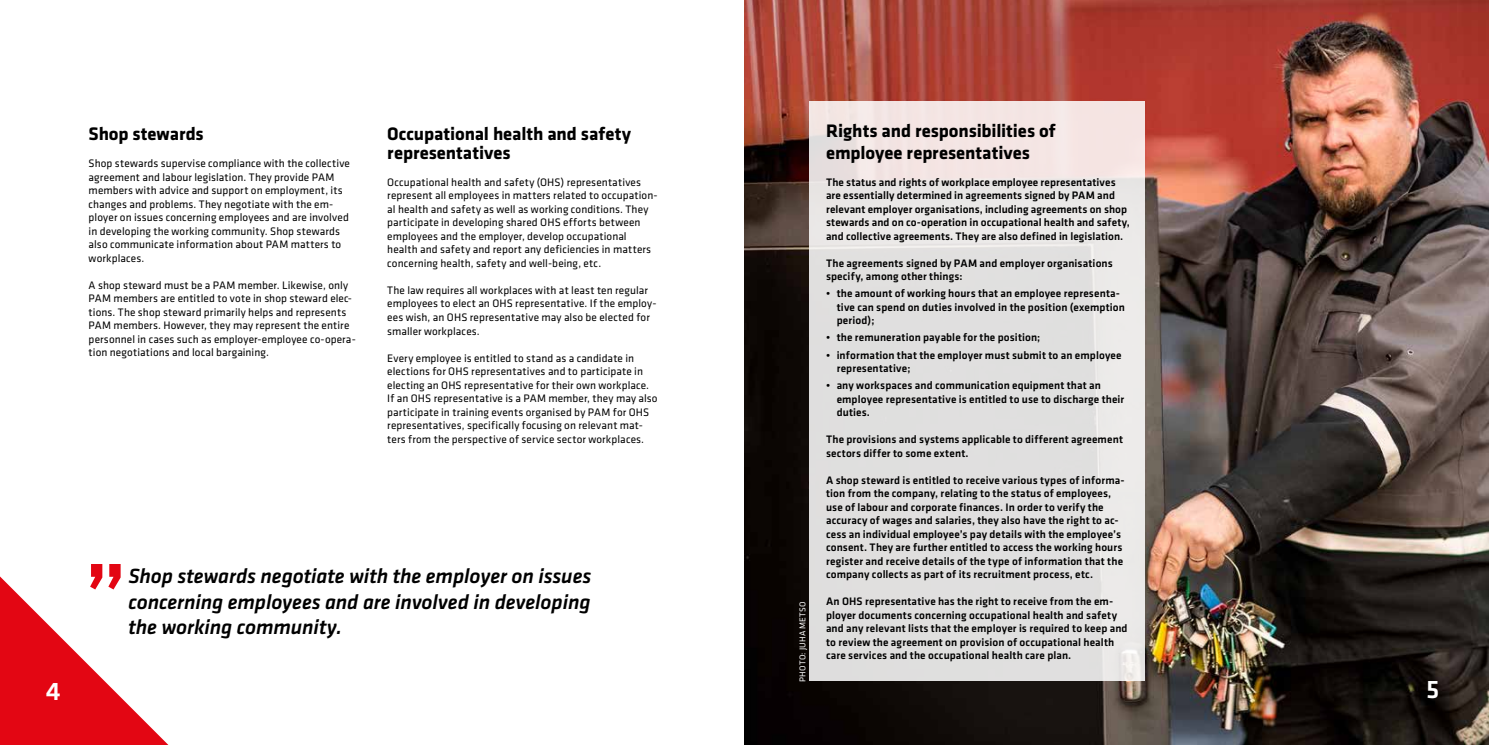
<style>
.page{position:relative;width:1489px;height:745px;background:#fff}
.page>*{position:absolute;margin:0;border:0;box-sizing:border-box;transform-origin:0 0}
.t1{font:500 91.25px "Klavika";color:#e30613}
.t2{font:500 26.25px "Klavika";color:#fff}
.t3{font:italic 500 21.25px/25.5px "Klavika";letter-spacing:-.005em;color:#000}
.t4{font:700 18.75px/18.8px "Klavika";letter-spacing:-.005em;color:#000}
.t5{font:500 11.25px/13.5px "Klavika";letter-spacing:.01em;color:#000}
.t6{font:11.25px/13.5px "Klavika";letter-spacing:.01em;color:#000}
.t7{font:8.75px "Klavika";letter-spacing:.035em;color:#fff}
</style>
<div class="page">
<svg style="left:0;top:576px;width:168px;height:168px"></svg>
<img style="left:744px;top:0;width:744px;height:744px">
<div style="left:809px;top:101px;width:335px;height:579px;background:linear-gradient(to bottom,#ede5e4,#dcdfde)"></div>
<h3 class="t4" style="left:89px;top:123px;width:117px">Shop stewards</h3>
<p class="t6" style="left:89px;top:156px;width:263px">Shop stewards supervise compliance with the collective agreement and labour legislation. They provide PAM members with advice and support on employment, its changes and problems. They negotiate with the em&shy;ployer on issues concerning employees and are involved in developing the working community. Shop stewards also communicate information about PAM matters to workplaces.</p>
<p class="t6" style="left:89px;top:278px;width:269px">A shop steward must be a PAM member. Likewise, only PAM members are entitled to vote in shop steward elec&shy;tions. The shop steward primarily helps and represents PAM members. However, they may represent the entire personnel in cases such as employer-employee co-opera&shy;tion negotiations and local bargaining.</p>
<h3 class="t4" style="left:387px;top:123px;width:245px">Occupational health and safety representatives</h3>
<p class="t6" style="left:387px;top:175px;width:272px">Occupational health and safety (OHS) representatives represent all employees in matters related to occupation&shy;al health and safety as well as working conditions. They participate in developing shared OHS efforts between employees and the employer, develop occupational health and safety and report any deficiencies in matters concerning health, safety and well-being, etc.</p>
<p class="t6" style="left:387px;top:283px;width:271px">The law requires all workplaces with at least ten regular employees to elect an OHS representative. If the employ&shy;ees wish, an OHS representative may also be elected for smaller workplaces.</p>
<p class="t6" style="left:387px;top:350px;width:272px">Every employee is entitled to stand as a candidate in elections for OHS representatives and to participate in electing an OHS representative for their own workplace.<br>If an OHS representative is a PAM member, they may also participate in training events organised by PAM for OHS representatives, specifically focusing on relevant mat&shy;ters from the perspective of service sector workplaces.</p>
<h2 class="t2" style="left:46px;top:673px;width:16px">4</h2>
<h1 class="t1" style="left:84px;top:534px;width:45px">”</h1>
<h3 class="t3" style="left:128px;top:562px;width:464px">Shop stewards negotiate with the employer on issues concerning employees and are involved in developing</h3>
<h3 class="t3" style="left:128px;top:613px;width:215px">the working community.</h3>
<p class="t7" style="left:796px;top:681px;width:82px;rotate:-90deg">PHOTO: JUHA METSO</p>
<h3 class="t4" style="left:826px;top:120px;width:231px;line-height:21.2px">Rights and responsibilities of employee representatives</h3>
<p class="t5" style="left:826px;top:175px;width:305px">The status and rights of workplace employee representatives are essentially determined in agreements signed by PAM and relevant employer organisations, including agreements on shop stewards and on co-operation in occupational health and safety, and collective agreements. They are also defined in legislation.</p>
<p class="t5" style="left:826px;top:256px;width:288px">The agreements signed by PAM and employer organisations specify, among other things:</p>
<p class="t5" style="left:836px;top:286px;width:290px;text-indent:-11px">• the amount of working hours that an employee representa&shy;tive can spend on duties involved in the position (exemption period);</p>
<p class="t5" style="left:826px;top:330px;width:216px">• the remuneration payable for the position;</p>
<p class="t5" style="left:836px;top:347px;width:286px;text-indent:-11px">• information that the employer must submit to an employee representative;</p>
<p class="t5" style="left:836px;top:378px;width:289px;text-indent:-11px">• any workspaces and communication equipment that an employee representative is entitled to use to discharge their duties.</p>
<p class="t5" style="left:826px;top:432px;width:298px">The provisions and systems applicable to different agreement sectors differ to some extent.</p>
<p class="t5" style="left:826px;top:472px;width:300px">A shop steward is entitled to receive various types of informa&shy;tion from the company, relating to the status of employees, use of labour and corporate finances. In order to verify the accuracy of wages and salaries, they also have the right to ac&shy;cess an individual employee’s pay details with the employee’s consent. They are further entitled to access the working hours register and receive details of the type of information that the company collects as part of its recruitment process, etc.</p>
<p class="t5" style="left:826px;top:594px;width:303px">An OHS representative has the right to receive from the em&shy;ployer documents concerning occupational health and safety and any relevant lists that the employer is required to keep and to review the agreement on provision of occupational health care services and the occupational health care plan.</p>
<h2 class="t2" style="left:1425px;top:671px;width:15px">5</h2>
</div>
